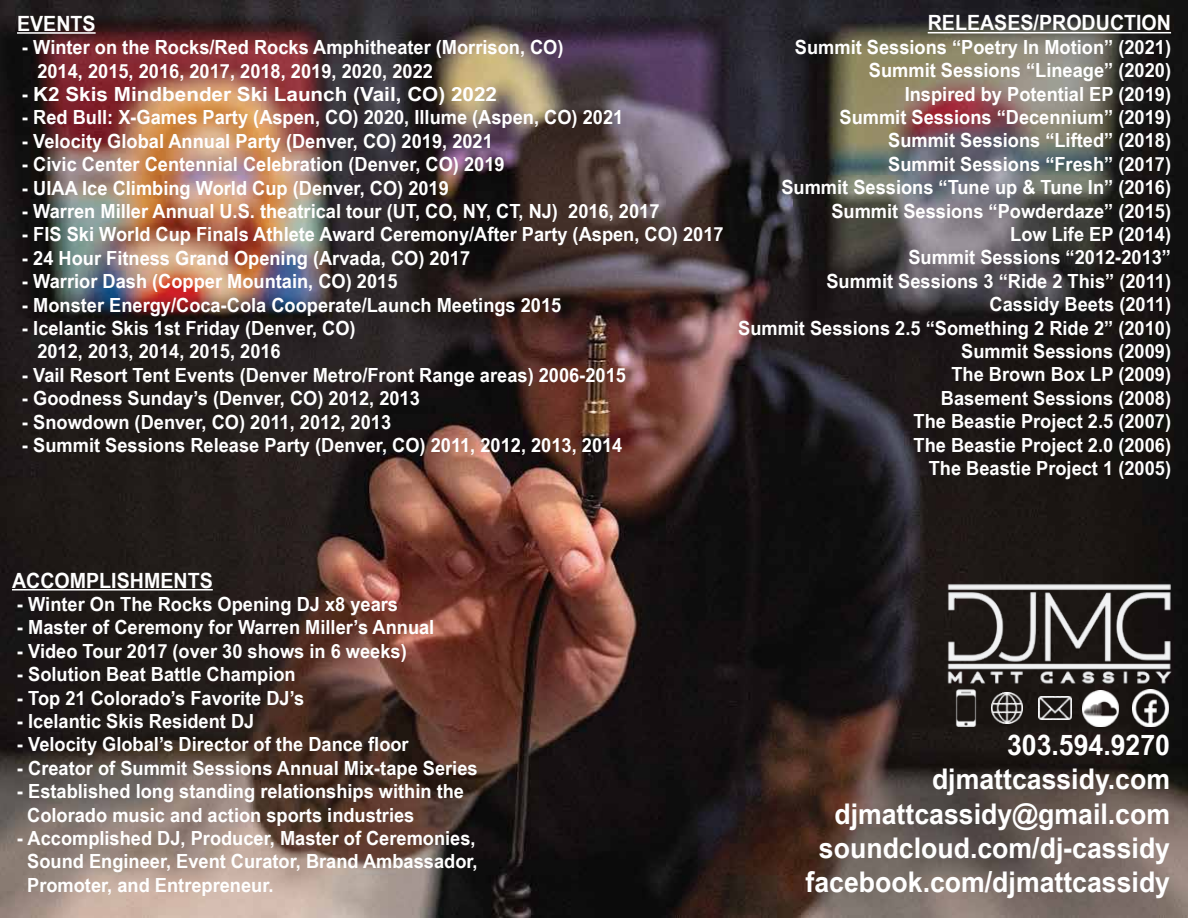
<style>
.page{position:relative;width:1188px;height:918px;background:#fff}
.page>*{position:absolute;margin:0;border:0;box-sizing:border-box;transform-origin:0 0}
.t1{font:700 28.5px/34.2px "Arial Narrow";color:#fff;text-align:right;scale:1.14 1}
.t2{font:700 21px "Arial Narrow";color:#fff;scale:1.14 1}
.t3{font:700 19.5px/23.4px "Arial Narrow";color:#fff;scale:1.14 1}
</style>
<div class="page">
<img style="left:0;top:0;width:1188px;height:918px">
<hr style="left:17px;top:32px;width:79px;height:2px;background:#fff">
<hr style="left:928px;top:32px;width:243px;height:1px;background:#fff">
<hr style="left:12px;top:589px;width:201px;height:2px;background:#fff">
<img style="left:942px;top:581px;width:232px;height:105px">
<img style="left:948px;top:690px;width:36px;height:36px">
<img style="left:991px;top:693px;width:31px;height:31px">
<img style="left:1038px;top:696px;width:33px;height:24px">
<img style="left:1082px;top:690px;width:36px;height:36px">
<img style="left:1132px;top:690px;width:37px;height:36px">
<p class="t2" style="left:17px;top:7px;width:70px">EVENTS</p>
<p class="t3" style="left:37px;top:35px;width:463px;text-indent:-15px">- Winter on the Rocks/Red Rocks Amphitheater (Morrison, CO)<br>2014, 2015, 2016, 2017, 2018, 2019, 2020, 2022</p>
<p class="t3" style="left:22px;top:81px;width:418px">- K2 Skis Mindbender Ski Launch (Vail, CO) 2022</p>
<p class="t3" style="left:22px;top:105px;width:529px">- Red Bull: X-Games Party (Aspen, CO) 2020, Illume (Aspen, CO) 2021</p>
<p class="t3" style="left:22px;top:128px;width:415px">- Velocity Global Annual Party (Denver, CO) 2019, 2021</p>
<p class="t3" style="left:22px;top:152px;width:425px">- Civic Center Centennial Celebration (Denver, CO) 2019</p>
<p class="t3" style="left:22px;top:175px;width:376px">- UIAA Ice Climbing World Cup (Denver, CO) 2019</p>
<p class="t3" style="left:22px;top:198px;width:561px">- Warren Miller Annual U.S. theatrical tour (UT, CO, NY, CT, NJ) 2016, 2017</p>
<p class="t3" style="left:22px;top:222px;width:617px">- FIS Ski World Cup Finals Athlete Award Ceremony/After Party (Aspen, CO) 2017</p>
<p class="t3" style="left:22px;top:245px;width:395px">- 24 Hour Fitness Grand Opening (Arvada, CO) 2017</p>
<p class="t3" style="left:22px;top:269px;width:331px">- Warrior Dash (Copper Mountain, CO) 2015</p>
<p class="t3" style="left:22px;top:292px;width:475px">- Monster Energy/Coca-Cola Cooperate/Launch Meetings 2015</p>
<p class="t3" style="left:37px;top:315px;width:281px;text-indent:-15px">- Icelantic Skis 1st Friday (Denver, CO)<br>2012, 2013, 2014, 2015, 2016</p>
<p class="t3" style="left:22px;top:362px;width:531px">- Vail Resort Tent Events (Denver Metro/Front Range areas) 2006-2015</p>
<p class="t3" style="left:22px;top:386px;width:350px">- Goodness Sunday’s (Denver, CO) 2012, 2013</p>
<p class="t3" style="left:22px;top:409px;width:325px">- Snowdown (Denver, CO) 2011, 2012, 2013</p>
<p class="t3" style="left:22px;top:432px;width:528px">- Summit Sessions Release Party (Denver, CO) 2011, 2012, 2013, 2014</p>
<p class="t2" style="left:928px;top:7px;width:215px">RELEASES/PRODUCTION</p>
<p class="t3" style="left:738px;top:34px;width:381px;text-align:right">Summit Sessions “Poetry In Motion” (2021)<br>Summit Sessions “Lineage” (2020)<br>Inspired by Potential EP (2019)<br>Summit Sessions “Decennium” (2019)<br>Summit Sessions “Lifted” (2018)<br>Summit Sessions “Fresh” (2017)<br>Summit Sessions “Tune up &amp; Tune In” (2016)<br>Summit Sessions “Powderdaze” (2015)<br>Low Life EP (2014)<br>Summit Sessions “2012-2013”<br>Summit Sessions 3 “Ride 2 This” (2011)<br>Cassidy Beets (2011)<br>Summit Sessions 2.5 “Something 2 Ride 2” (2010)<br>Summit Sessions (2009)<br>The Brown Box LP (2009)<br>Basement Sessions (2008)<br>The Beastie Project 2.5 (2007)<br>The Beastie Project 2.0 (2006)<br>The Beastie Project 1 (2005)</p>
<p class="t2" style="left:12px;top:564px;width:178px">ACCOMPLISHMENTS</p>
<p class="t3" style="left:17px;top:591px;width:336px">- Winter On The Rocks Opening DJ x8 years</p>
<p class="t3" style="left:17px;top:615px;width:368px">- Master of Ceremony for Warren Miller’s Annual</p>
<p class="t3" style="left:17px;top:638px;width:343px">- Video Tour 2017 (over 30 shows in 6 weeks)</p>
<p class="t3" style="left:17px;top:662px;width:246px">- Solution Beat Battle Champion</p>
<p class="t3" style="left:17px;top:685px;width:253px">- Top 21 Colorado’s Favorite DJ’s</p>
<p class="t3" style="left:17px;top:708px;width:210px">- Icelantic Skis Resident DJ</p>
<p class="t3" style="left:17px;top:732px;width:345px">- Velocity Global’s Director of the Dance floor</p>
<p class="t3" style="left:17px;top:755px;width:406px">- Creator of Summit Sessions Annual Mix-tape Series</p>
<p class="t3" style="left:27px;top:779px;width:385px;text-indent:-10px">- Established long standing relationships within the<br>Colorado music and action sports industries</p>
<p class="t3" style="left:27px;top:825px;width:397px;text-align:justify;text-indent:-10px">- Accomplished DJ, Producer, Master of Ceremonies, Sound Engineer, Event Curator, Brand Ambassador, Promoter, and Entrepreneur.</p>
<h1 class="t1" style="left:806px;top:727px;width:321px">303.594.9270 djmattcassidy.com djmattcassidy@gmail.com soundcloud.com/dj-cassidy facebook.com/djmattcassidy</h1>
</div>
